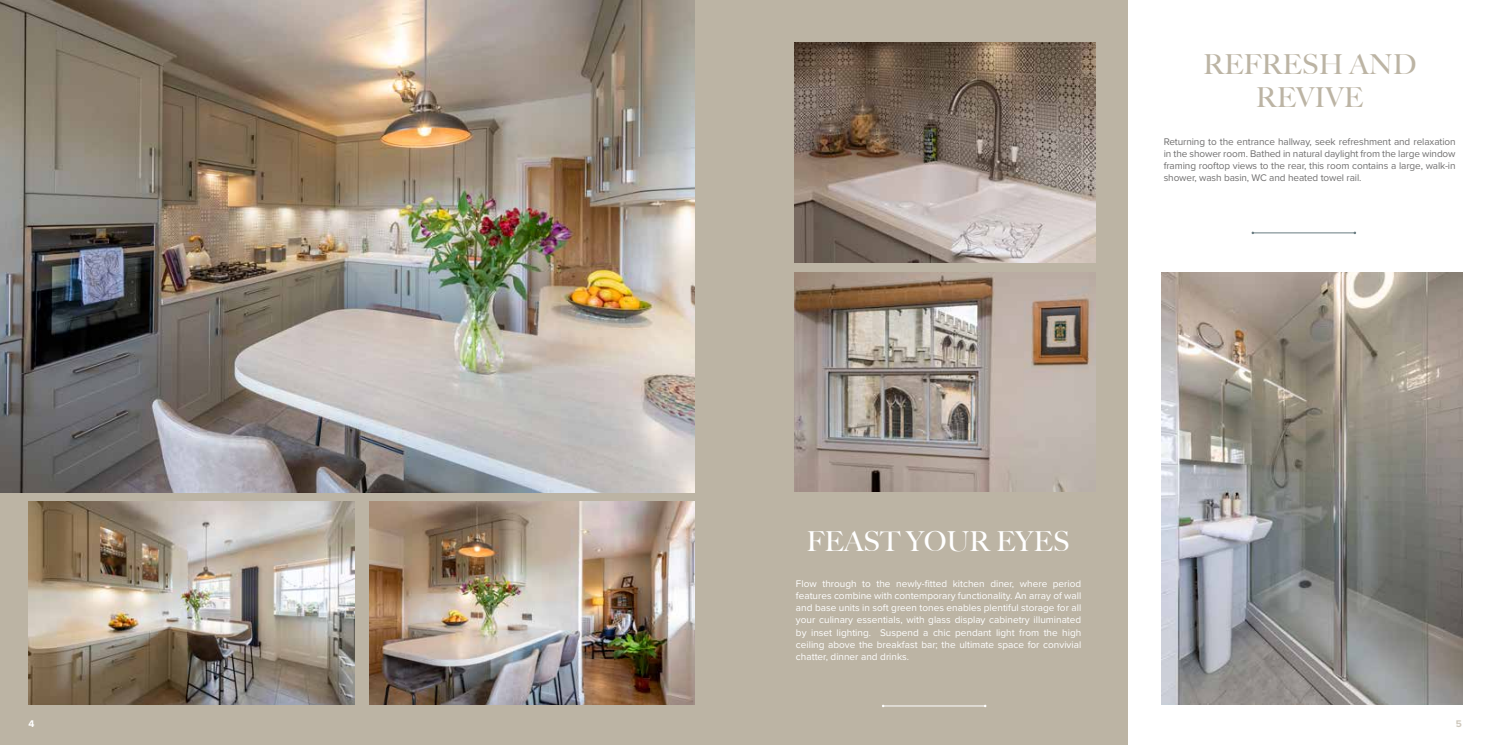
<style>
.page{position:relative;width:1489px;height:745px;background:#fff}
.page>*{position:absolute;margin:0;border:0;box-sizing:border-box;transform-origin:0 0}
.t1{font:500 27.5px/33px "Big Caslon";color:#bcb4a4;text-align:center}
.t2{font:500 27.5px "Big Caslon";color:#fff}
.t3{font:10px/12px "Proxima Nova";color:#fff;text-align:justify}
.t4{font:10px/12px "Proxima Nova";letter-spacing:-.01em;color:#706f6f;text-align:justify}
.t5{font:700 10px "Proxima Nova";color:#cfc9be}
.t6{font:700 10px "Proxima Nova";color:#fff}
</style>
<div class="page">
<div style="left:0;top:0;width:1127px;height:744px;background:#bcb4a4"></div>
<img style="left:0;top:0;width:694px;height:492px">
<img style="left:794px;top:272px;width:301px;height:219px">
<img style="left:794px;top:43px;width:301px;height:219px">
<img style="left:28px;top:501px;width:326px;height:203px">
<img style="left:369px;top:501px;width:325px;height:203px">
<img style="left:1161px;top:272px;width:300px;height:432px">
<hr style="left:883px;top:705px;width:102px;height:1px;background:#fff">
<hr style="left:1252px;top:232px;width:102px;height:1px;background:#687b80">
<p class="t6" style="left:28px;top:715px;width:7px">4</p>
<h1 class="t1" style="left:1202px;top:48px;width:215px">REFRESH AND<br>REVIVE</h1>
<p class="t4" style="left:1163px;top:135px;width:293px">Returning to the entrance hallway, seek refreshment and relaxation in the shower room. Bathed in natural daylight from the large window framing rooftop views to the rear, this room contains a large, walk-in shower, wash basin, WC and heated towel rail.</p>
<h1 class="t2" style="left:806px;top:525px;width:264px">FEAST YOUR EYES</h1>
<p class="t3" style="left:796px;top:577px;width:287px">Flow through to the newly-fitted kitchen diner, where period features combine with contemporary functionality. An array of wall and base units in soft green tones enables plentiful storage for all your culinary essentials, with glass display cabinetry illuminated by inset lighting. Suspend a chic pendant light from the high ceiling above the breakfast bar; the ultimate space for convivial chatter, dinner and drinks.</p>
<p class="t5" style="left:1455px;top:715px;width:8px">5</p>
</div>
